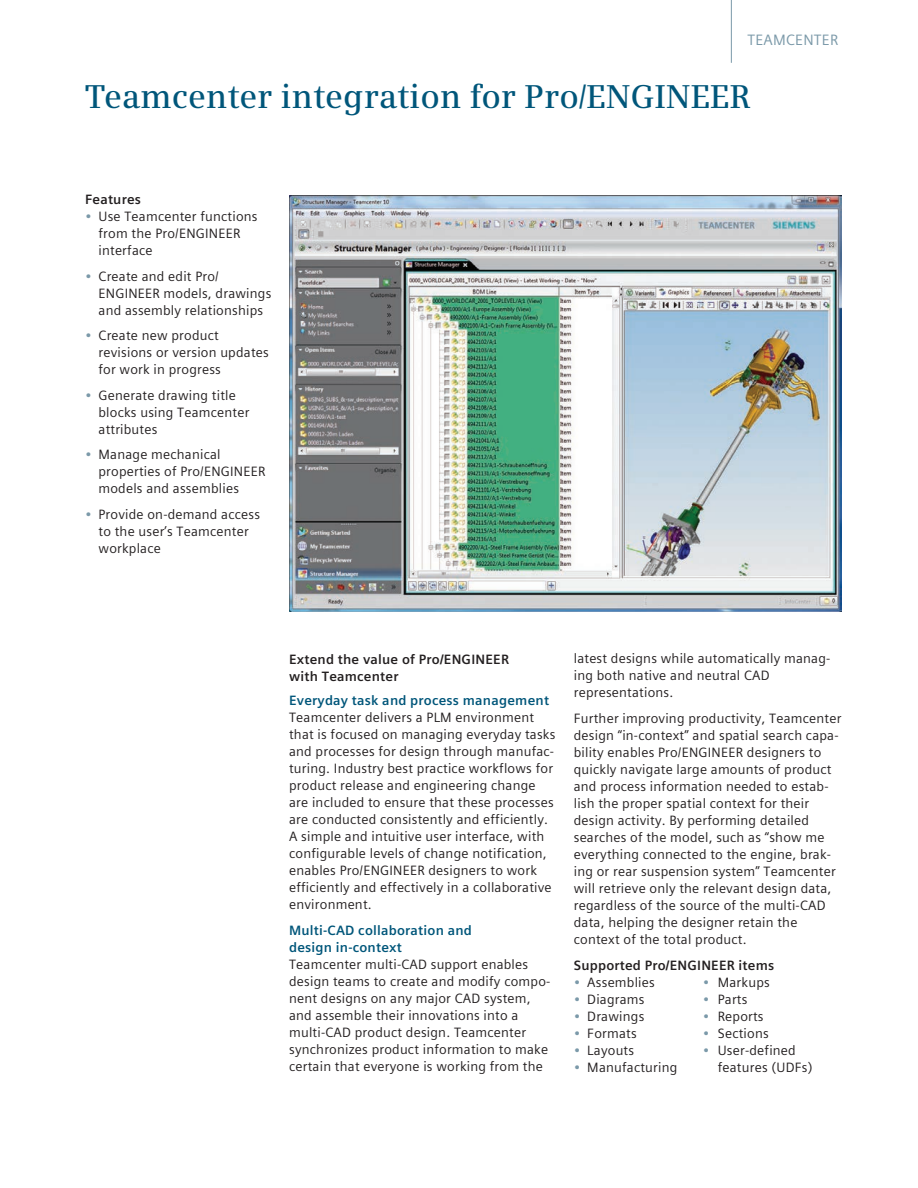
<style>
.page{position:relative;width:918px;height:1188px;background:#fff}
.page>*{position:absolute;margin:0;border:0;box-sizing:border-box;transform-origin:0 0}
.t1{font:600 33px "Siemens Serif";letter-spacing:.005em;color:#00567a}
.t2{font:15px "Siemens Sans Global";color:#7b99a9}
.t3{font:13.5px/17px "Siemens Sans Global";letter-spacing:.015em;color:#231f20}
.t4{font:700 13.5px/17px "Siemens Sans Global";letter-spacing:.015em;color:#231f20}
.t5{font:700 13.5px/17px "Siemens Sans Global";letter-spacing:.015em;color:#00567a}
.s1{color:#7b99a9}
</style>
<div class="page">
<hr style="left:731px;top:0;width:1px;height:63px;background:#7b99a9">
<img style="left:289px;top:195px;width:552px;height:417px">
<p class="t2" style="left:748px;top:29px;width:11px">teamcenter</p>
<h1 class="t1" style="left:85px;top:77px;width:667px">Teamcenter integration for Pro/ENGINEER</h1>
<p class="t4" style="left:85px;top:191px;width:58px">Features</p>
<p class="t3" style="left:99px;top:208px;width:161px;text-indent:-14px"><span class="s1">•</span> Use Teamcenter functions from the Pro/ENGINEER interface</p>
<p class="t3" style="left:99px;top:268px;width:174px;text-indent:-14px"><span class="s1">•</span> Create and edit Pro/<br>ENGINEER models, drawings and assembly relationships</p>
<p class="t3" style="left:99px;top:327px;width:172px;text-indent:-14px"><span class="s1">•</span> Create new product revisions or version updates for work in progress</p>
<p class="t3" style="left:99px;top:387px;width:152px;text-indent:-14px"><span class="s1">•</span> Generate drawing title blocks using Teamcenter attributes</p>
<p class="t3" style="left:99px;top:446px;width:168px;text-indent:-14px"><span class="s1">•</span> Manage mechanical properties of Pro/ENGINEER models and assemblies</p>
<p class="t3" style="left:99px;top:506px;width:163px;text-indent:-14px"><span class="s1">•</span> Provide on-demand access to the user’s Teamcenter workplace</p>
<p class="t4" style="left:289px;top:651px;width:221px">Extend the value of Pro/ENGINEER with Teamcenter</p>
<p class="t5" style="left:289px;top:692px;width:261px">Everyday task and process management</p>
<p class="t3" style="left:289px;top:709px;width:268px">Teamcenter delivers a PLM environment that is focused on managing everyday tasks and processes for design through manufac&shy;turing. Industry best practice workflows for product release and engineering change are included to ensure that these processes are conducted consistently and efficiently.<br>A simple and intuitive user interface, with configurable levels of change notification, enables Pro/ENGINEER designers to work efficiently and effectively in a collaborative environment.</p>
<p class="t5" style="left:289px;top:922px;width:184px">Multi-CAD collaboration and design in-context</p>
<p class="t3" style="left:289px;top:956px;width:263px">Teamcenter multi-CAD support enables design teams to create and modify compo&shy;nent designs on any major CAD system, and assemble their innovations into a multi-CAD product design. Teamcenter synchronizes product information to make certain that everyone is working from the</p>
<p class="t3" style="left:574px;top:650px;width:258px">latest designs while automatically manag&shy;ing both native and neutral CAD representations.</p>
<p class="t3" style="left:574px;top:710px;width:269px">Further improving productivity, Teamcenter design “in-context” and spatial search capa&shy;bility enables Pro/ENGINEER designers to quickly navigate large amounts of product and process information needed to estab&shy;lish the proper spatial context for their design activity. By performing detailed searches of the model, such as “show me everything connected to the engine, brak&shy;ing or rear suspension system” Teamcenter will retrieve only the relevant design data, regardless of the source of the multi-CAD data, helping the designer retain the context of the total product.</p>
<p class="t4" style="left:574px;top:957px;width:202px">Supported Pro/ENGINEER items</p>
<p class="t3" style="left:574px;top:973px;width:83px"><span class="s1">•</span> Assemblies</p>
<p class="t3" style="left:703px;top:973px;width:68px"><span class="s1">•</span> Markups</p>
<p class="t3" style="left:574px;top:990px;width:72px"><span class="s1">•</span> Diagrams</p>
<p class="t3" style="left:703px;top:990px;width:46px"><span class="s1">•</span> Parts</p>
<p class="t3" style="left:574px;top:1008px;width:72px"><span class="s1">•</span> Drawings</p>
<p class="t3" style="left:703px;top:1008px;width:62px"><span class="s1">•</span> Reports</p>
<p class="t3" style="left:574px;top:1025px;width:64px"><span class="s1">•</span> Formats</p>
<p class="t3" style="left:703px;top:1025px;width:67px"><span class="s1">•</span> Sections</p>
<p class="t3" style="left:574px;top:1042px;width:62px"><span class="s1">•</span> Layouts</p>
<p class="t3" style="left:703px;top:1042px;width:95px"><span class="s1">•</span> User-defined</p>
<p class="t3" style="left:574px;top:1059px;width:105px"><span class="s1">•</span> Manufacturing</p>
<p class="t3" style="left:718px;top:1059px;width:96px">features (UDFs)</p>
</div>
